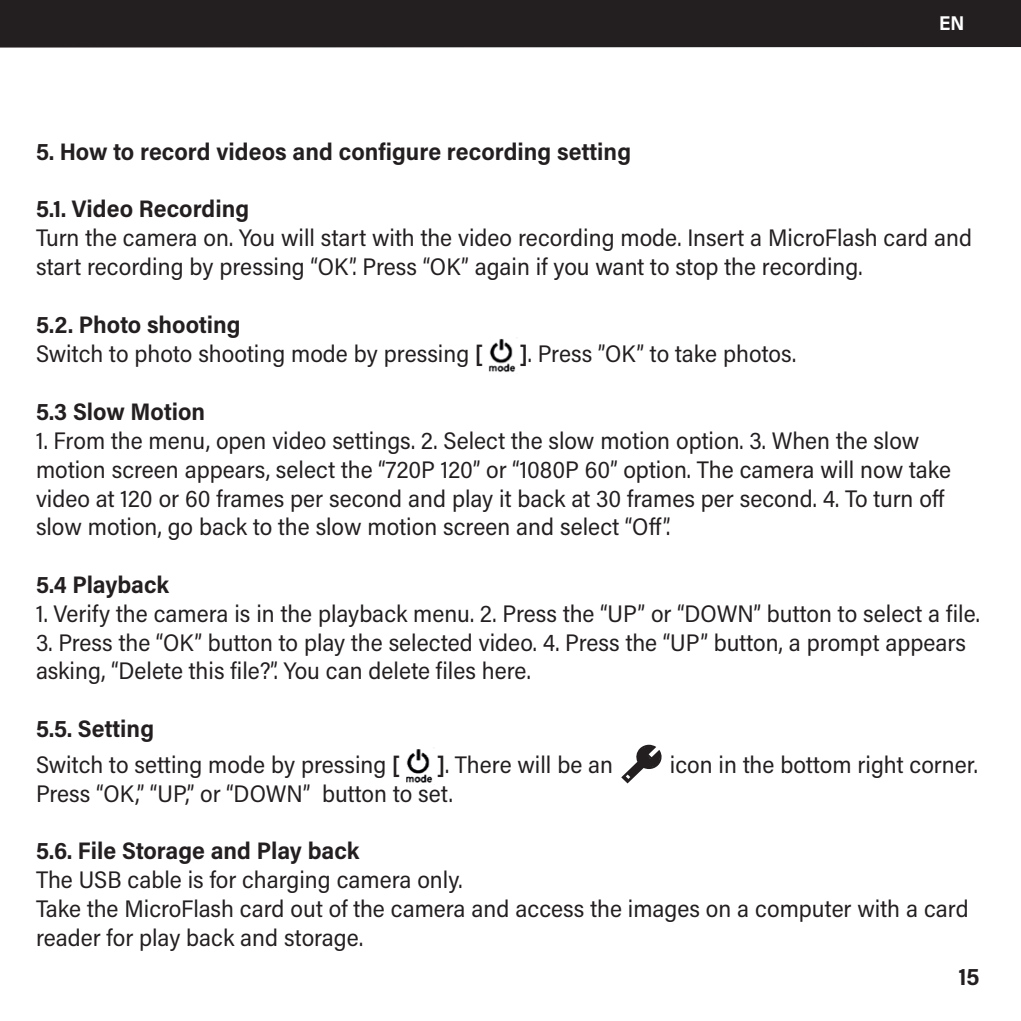
<style>
.page{position:relative;width:1021px;height:1021px;background:#fff}
.page>*{position:absolute;margin:0;border:0;box-sizing:border-box;transform-origin:0 0}
.t1{font:24px/28.8px "Acumin Pro Semi Cond";color:#231f20}
.t2{font:700 24px "Acumin Pro Semi Cond";color:#231f20}
.t3{font:700 20px "Acumin Pro Semi Cond";color:#fff}
.s1{font-weight:700}
</style>
<div class="page">
<div style="left:0;top:0;width:1020px;height:48px;background:#231f20"></div>
<img style="left:489px;top:338px;width:27px;height:34px">
<img style="left:406px;top:749px;width:27px;height:34px">
<svg style="left:621px;top:744px;width:40px;height:39px"></svg>
<p class="t3" style="left:939px;top:9px;width:27px">EN</p>
<p class="t2" style="left:36px;top:134px;width:596px">5. How to record videos and configure recording setting</p>
<p class="t2" style="left:36px;top:192px;width:215px">5.1. Video Recording</p>
<p class="t1" style="left:36px;top:222px;width:937px">Turn the camera on. You will start with the video recording mode. Insert a MicroFlash card and start recording by pressing “OK”. Press “OK” again if you want to stop the recording.</p>
<p class="t1" style="left:36px;top:308px;width:448px;line-height:30px"><span class="s1">5.2. Photo shooting<br></span>Switch to photo shooting mode by pressing <span class="s1">[</span></p>
<p class="t1" style="left:520px;top:339px;width:278px"><span class="s1">]</span>. Press ”OK” to take photos.</p>
<p class="t2" style="left:36px;top:395px;width:171px">5.3 Slow Motion</p>
<p class="t1" style="left:36px;top:425px;width:916px">1. From the menu, open video settings. 2. Select the slow motion option. 3. When the slow motion screen appears, select the “720P 120” or “1080P 60” option. The camera will now take video at 120 or 60 frames per second and play it back at 30 frames per second. 4. To turn off slow motion, go back to the slow motion screen and select “Off”.</p>
<p class="t2" style="left:36px;top:567px;width:135px">5.4 Playback</p>
<p class="t1" style="left:36px;top:598px;width:945px">1. Verify the camera is in the playback menu. 2. Press the “UP” or “DOWN” button to select a file.</p>
<p class="t1" style="left:36px;top:627px;width:931px">3. Press the “OK” button to play the selected video. 4. Press the “UP” button, a prompt appears asking, “Delete this file?”. You can delete files here.</p>
<p class="t1" style="left:36px;top:709px;width:366px;line-height:36px"><span class="s1">5.5. Setting<br></span>Switch to setting mode by pressing <span class="s1">[</span></p>
<p class="t1" style="left:437px;top:749px;width:177px"><span class="s1">]</span>. There will be an</p>
<p class="t1" style="left:670px;top:749px;width:309px">icon in the bottom right corner.</p>
<p class="t1" style="left:36px;top:778px;width:418px">Press “OK,” “UP,” or “DOWN” button to set.</p>
<p class="t2" style="left:36px;top:834px;width:325px">5.6. File Storage and Play back</p>
<p class="t1" style="left:36px;top:864px;width:934px">The USB cable is for charging camera only.<br>Take the MicroFlash card out of the camera and access the images on a computer with a card reader for play back and storage.</p>
<p class="t2" style="left:958px;top:959px;width:22px">15</p>
</div>
